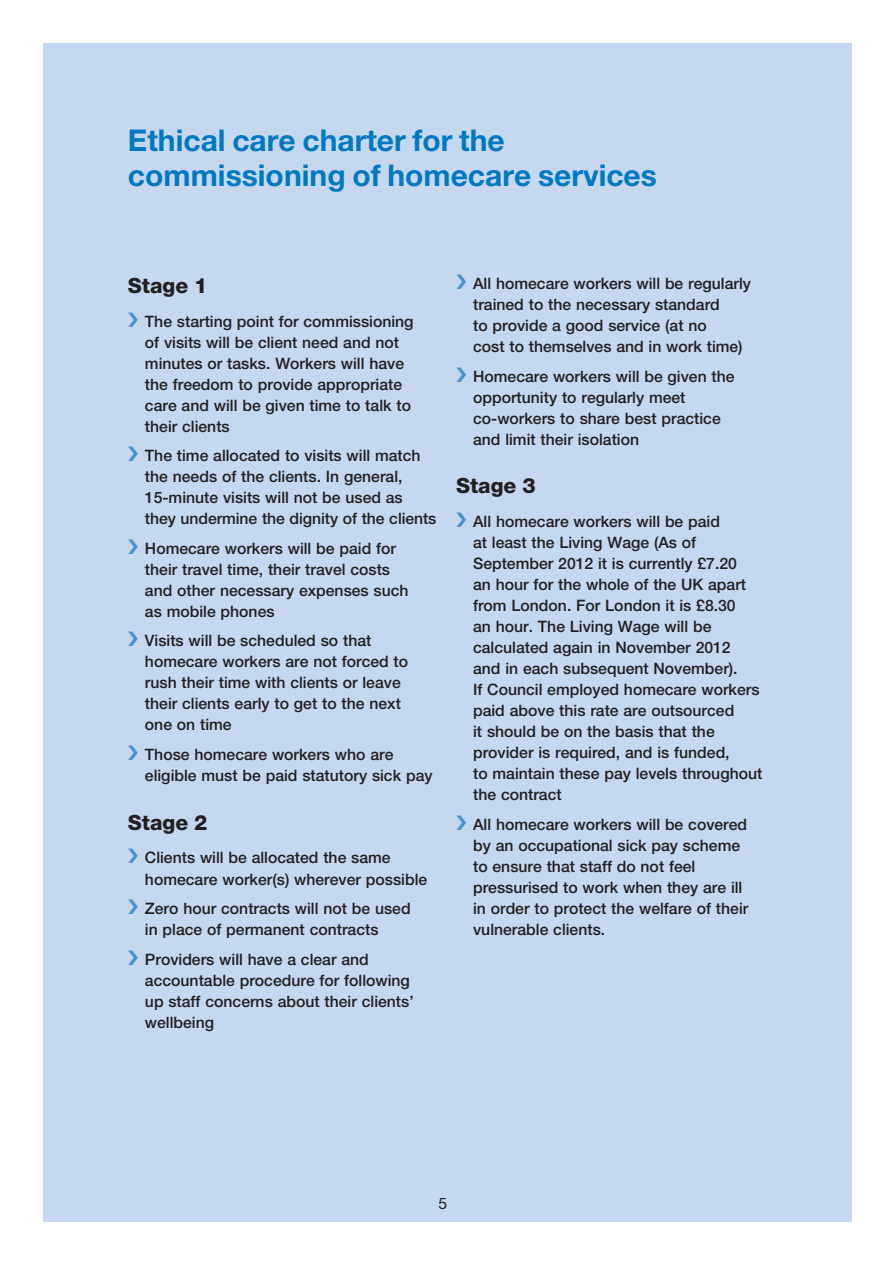
<style>
.page{position:relative;width:893px;height:1263px;background:#fff}
.page>*{position:absolute;margin:0;border:0;box-sizing:border-box;transform-origin:0 0}
.t1{font:700 30px/34.5px "Helvetica Neue";color:#0079c2}
.t2{font:800 21px "Helvetica Neue";color:#231f20}
.t3{font:500 15.75px/21px "Helvetica Neue";color:#231f20}
.t4{font:15.75px "Helvetica Neue";color:#231f20}
</style>
<div class="page">
<div style="left:43px;top:43px;width:808px;height:1178px;background:#c6d8ef"></div>
<h1 class="t1" style="left:128px;top:123px;width:530px">Ethical care charter for the commissioning of homecare services</h1>
<h2 class="t2" style="left:128px;top:273px;width:81px">Stage 1</h2>
<p class="t3" style="left:145px;top:310px;width:270px">The starting point for commissioning of visits will be client need and not minutes or tasks. Workers will have the freedom to provide appropriate care and will be given time to talk to their clients</p>
<p class="t3" style="left:145px;top:445px;width:293px">The time allocated to visits will match the needs of the clients. In general, 15-minute visits will not be used as they undermine the dignity of the clients</p>
<p class="t3" style="left:145px;top:537px;width:265px">Homecare workers will be paid for their travel time, their travel costs and other necessary expenses such as mobile phones</p>
<p class="t3" style="left:145px;top:630px;width:265px">Visits will be scheduled so that homecare workers are not forced to rush their time with clients or leave their clients early to get to the next one on time</p>
<p class="t3" style="left:145px;top:743px;width:289px">Those homecare workers who are eligible must be paid statutory sick pay</p>
<h2 class="t2" style="left:128px;top:809px;width:81px">Stage 2</h2>
<p class="t3" style="left:145px;top:847px;width:284px">Clients will be allocated the same homecare worker(s) wherever possible</p>
<p class="t3" style="left:145px;top:897px;width:267px">Zero hour contracts will not be used in place of permanent contracts</p>
<p class="t3" style="left:145px;top:948px;width:270px">Providers will have a clear and accountable procedure for following up staff concerns about their clients’ wellbeing</p>
<p class="t3" style="left:473px;top:273px;width:279px">All homecare workers will be regularly trained to the necessary standard<br>to provide a good service (at no<br>cost to themselves and in work time)</p>
<p class="t3" style="left:473px;top:365px;width:263px">Homecare workers will be given the opportunity to regularly meet co-workers to share best practice and limit their isolation</p>
<h2 class="t2" style="left:456px;top:473px;width:81px">Stage 3</h2>
<p class="t3" style="left:473px;top:511px;width:291px">All homecare workers will be paid<br>at least the Living Wage (As of<br>September 2012 it is currently £7.20<br>an hour for the whole of the UK apart from London. For London it is £8.30<br>an hour. The Living Wage will be calculated again in November 2012<br>and in each subsequent November).<br>If Council employed homecare workers paid above this rate are outsourced<br>it should be on the basis that the provider is required, and is funded,<br>to maintain these pay levels throughout the contract</p>
<p class="t3" style="left:473px;top:813px;width:277px">All homecare workers will be covered by an occupational sick pay scheme to ensure that staff do not feel pressurised to work when they are ill in order to protect the welfare of their vulnerable clients.</p>
<p class="t4" style="left:438px;top:1193px;width:10px">5</p>
</div>
